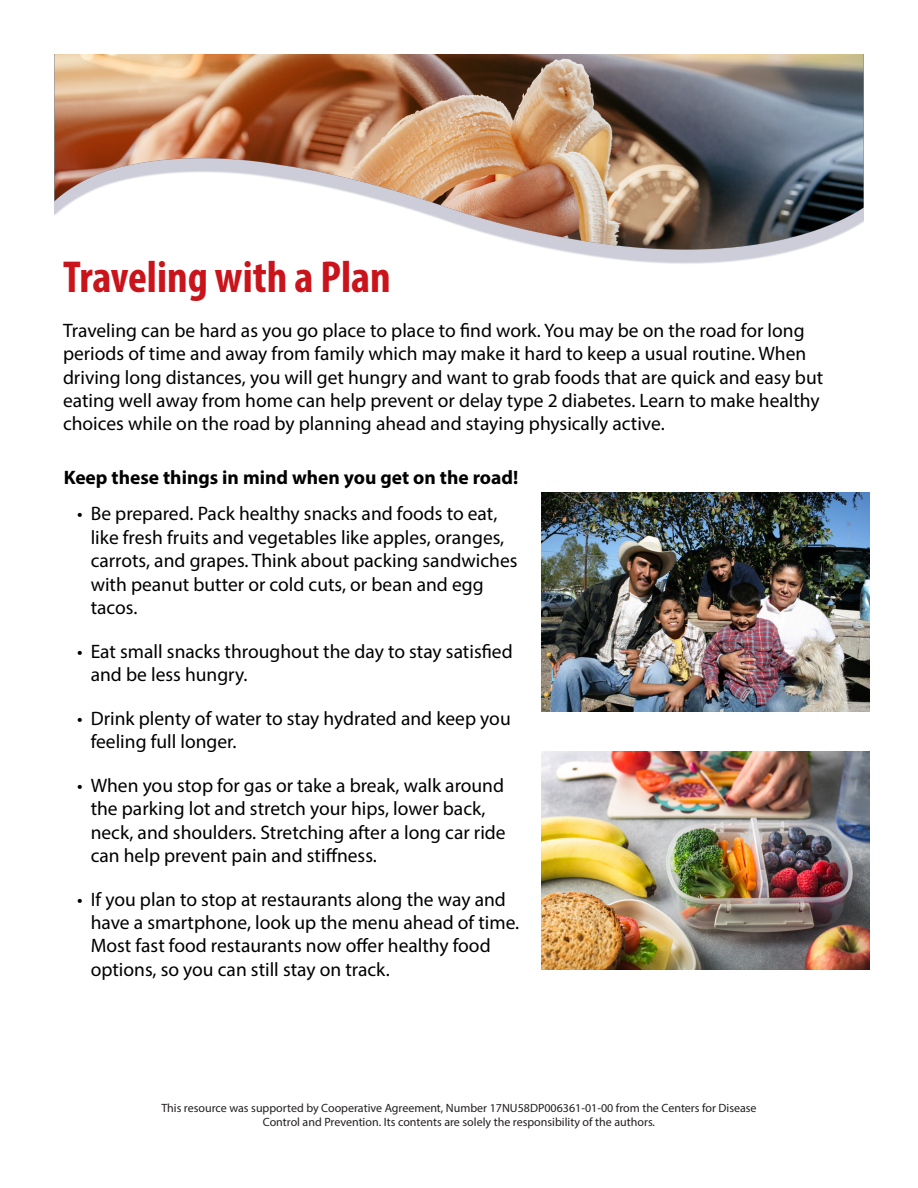
<style>
.page{position:relative;width:918px;height:1188px;background:#fff}
.page>*{position:absolute;margin:0;border:0;box-sizing:border-box;transform-origin:0 0}
.t1{font:700 condensed 45px "Myriad Pro";color:#ca141c}
.Body_copy{font:19.5px/23.4px "Myriad Pro";color:#000}
.Body_copy-2{font:700 19.5px "Myriad Pro";color:#000}
.t2{font:12px/14.4px "Myriad Pro";color:#231f20;text-align:center}
</style>
<div class="page">
<img style="left:54px;top:54px;width:810px;height:210px">
<img style="left:542px;top:493px;width:327px;height:218px">
<img style="left:542px;top:751px;width:327px;height:218px">
<p class="t1" style="left:63px;top:249px;width:329px">Traveling with a Plan</p>
<p class="Body_copy" style="left:63px;top:318px;width:762px">Traveling can be hard as you go place to place to find work. You may be on the road for long periods of time and away from family which may make it hard to keep a usual routine. When driving long distances, you will get hungry and want to grab foods that are quick and easy but eating well away from home can help prevent or delay type 2 diabetes. Learn to make healthy choices while on the road by planning ahead and staying physically active.</p>
<p class="Body_copy-2" style="left:64px;top:464px;width:456px">Keep these things in mind when you get on the road!</p>
<p class="Body_copy" style="left:91px;top:502px;width:428px;text-indent:-14px">• Be prepared. Pack healthy snacks and foods to eat, like fresh fruits and vegetables like apples, oranges, carrots, and grapes. Think about packing sandwiches with peanut butter or cold cuts, or bean and egg tacos.</p>
<p class="Body_copy" style="left:91px;top:639px;width:423px;text-indent:-14px">• Eat small snacks throughout the day to stay satisfied and be less hungry.</p>
<p class="Body_copy" style="left:91px;top:706px;width:422px;text-indent:-14px">• Drink plenty of water to stay hydrated and keep you feeling full longer.</p>
<p class="Body_copy" style="left:91px;top:773px;width:417px;text-indent:-14px">• When you stop for gas or take a break, walk around the parking lot and stretch your hips, lower back, neck, and shoulders. Stretching after a long car ride can help prevent pain and stiffness.</p>
<p class="Body_copy" style="left:91px;top:887px;width:430px;text-indent:-14px">• If you plan to stop at restaurants along the way and have a smartphone, look up the menu ahead of time.<br>Most fast food restaurants now offer healthy food options, so you can still stay on track.</p>
<p class="t2" style="left:161px;top:1100px;width:597px">This resource was supported by Cooperative Agreement, Number 17NU58DP006361-01-00 from the Centers for Disease<br>Control and Prevention. Its contents are solely the responsibility of the authors.</p>
</div>
